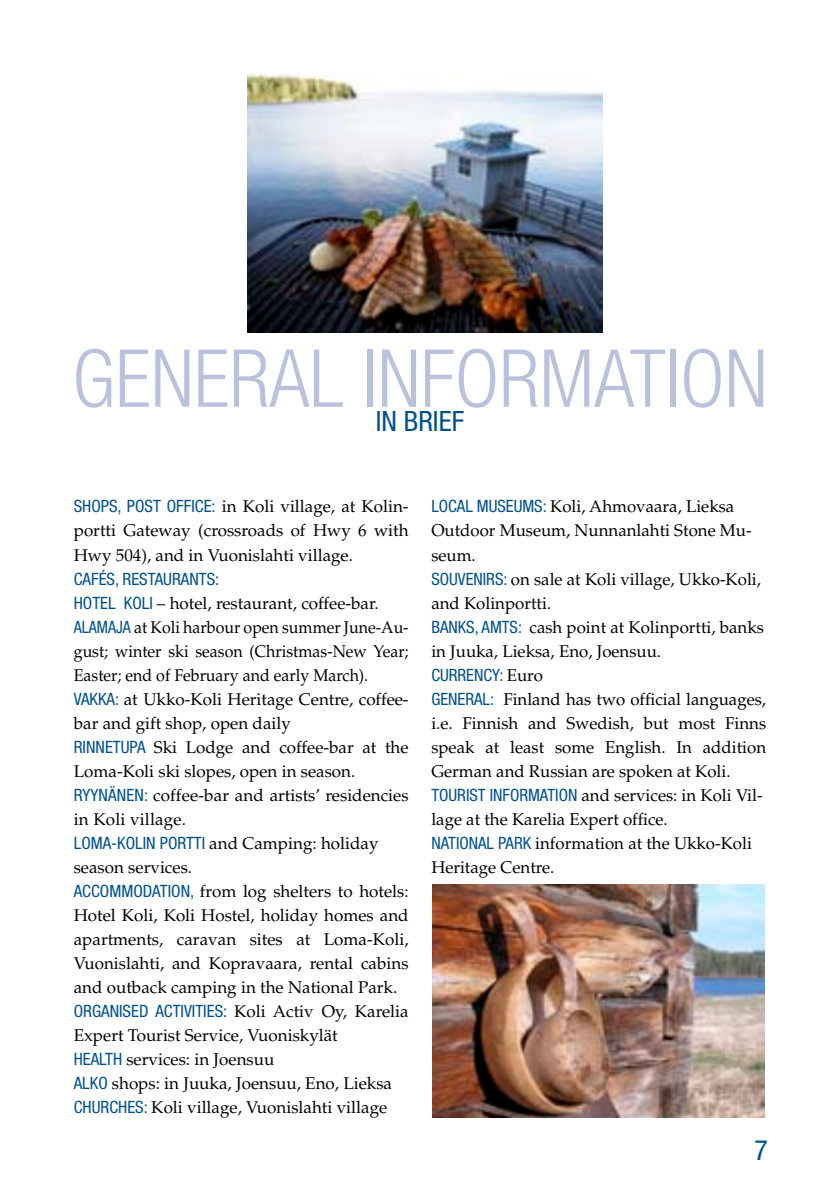
<style>
.page{position:relative;width:840px;height:1191px;background:#fff}
.page>*{position:absolute;margin:0;border:0;box-sizing:border-box;transform-origin:0 0}
.t1{font:300 condensed 80px "Helvetica Neue LT";color:#b9c1dc}
.t2{font:condensed 28px "Helvetica Neue LT";color:#005091}
.t3{font:17px/24px "Palatino";color:#000}
.t4{font:condensed 17px "Helvetica Neue LT";color:#005091}
.s1{font-family:"Helvetica Neue LT";font-stretch:condensed;color:#005091}
.s2{font-family:"Palatino";font-stretch:normal;color:#000}
</style>
<div class="page">
<img style="left:432px;top:884px;width:332px;height:233px">
<img style="left:248px;top:74px;width:354px;height:259px">
<h1 class="t1" style="left:72px;top:332px;width:696px">GENERAL INFORMATION</h1>
<h2 class="t2" style="left:375px;top:405px;width:84px">IN BRIEF</h2>
<p class="t3" style="left:74px;top:495px;width:336px;text-align:justify"><span class="s1">SH OPS, POST OFFICE:</span> in Koli village, at Kolin&shy;portti Gateway (crossroads of Hwy 6 with Hwy 504), and in Vuonislahti village.</p>
<p class="t4" style="left:74px;top:568px;width:147px">CAFÉS, RESTAURANTS:</p>
<p class="t3" style="left:74px;top:591px;width:336px"><span class="s1">HOTEL KOLI</span> – hotel, restaurant, coffee-bar.<br><span class="s1">ALAMAJA</span> at Koli harbour open summer June-Au&shy;gust; winter ski season (Christmas-New Year; Easter; end of February and early March).<br><span class="s1">VAKKA:</span> at Ukko-Koli Heritage Centre, coffee&shy;bar and gift shop, open daily<br><span class="s1">RINN ETUPA</span> Ski Lodge and coffee-bar at the Loma-Koli ski slopes, open in season.<br><span class="s1">RYYNÄNEN:</span> coffee-bar and artists’ residencies in Koli village.<br><span class="s1">LOMA-KOLIN PORTTI</span> and Camping: holiday season services.<br><span class="s1">ACCOMMODATION,</span> from log shelters to hotels:<br>Hotel Koli, Koli Hostel, holiday homes and apartments, caravan sites at Loma-Koli, Vuonislahti, and Kopravaara, rental cabins and outback camping in the National Park.</p>
<p class="t4" style="left:74px;top:1000px;width:336px">ORGANISED ACTIVITIES: <span class="s2">Koli Activ Oy, Karelia</span></p>
<p class="t3" style="left:74px;top:1023px;width:319px">Expert Tourist Service, Vuoniskylät<br><span class="s1">HEALTH</span> services: in Joensuu<br><span class="s1">ALKO</span> shops: in Juuka, Joensuu, Eno, Lieksa <span class="s1">CH URCHES:</span> Koli village, Vuonislahti village</p>
<p class="t3" style="left:431px;top:495px;width:334px"><span class="s1">LOCAL MUSEUMS:</span> Koli, Ahmovaara, Lieksa<br>Outdoor Museum, Nunnanlahti Stone Mu&shy;seum.<br><span class="s1">SOUVENIRS:</span> on sale at Koli village, Ukko-Koli, and Kolinportti.<br><span class="s1">BANKS, AMTS:</span> cash point at Kolinportti, banks in Juuka, Lieksa, Eno, Joensuu.</p>
<p class="t4" style="left:431px;top:664px;width:113px">CURRENCY: <span class="s2">Euro</span></p>
<p class="t3" style="left:431px;top:687px;width:336px"><span class="s1">GENERAL :</span> Finland has two official languages, i.e. Finnish and Swedish, but most Finns speak at least some English. In addition German and Russian are spoken at Koli.<br><span class="s1">TOURIST INFORMATION</span> and services: in Koli Vil&shy;lage at the Karelia Expert office.<br><span class="s1">NATIONAL PARK</span> information at the Ukko-Koli Heritage Centre.</p>
</div>
